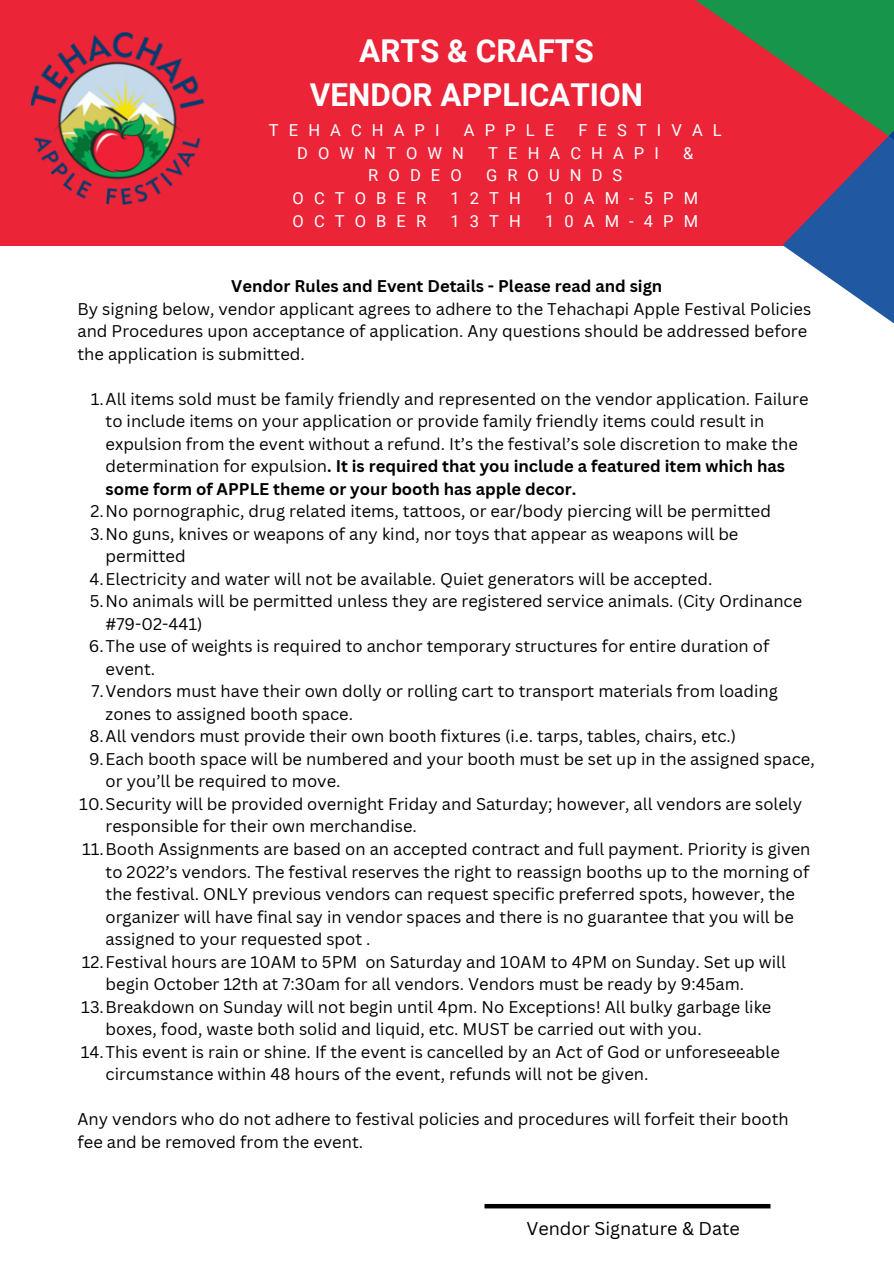
<style>
.page{position:relative;width:894px;height:1264px;background:#fff}
.page>*{position:absolute;margin:0;border:0;box-sizing:border-box;transform-origin:0 0}
.t1{font:700 31.5px/43.8px "Roboto";color:#fff;text-align:center}
.t2{font:18px "Canva Sans";color:#000}
.t3{font:16.5px/22.5px "Canva Sans";color:#000}
.t4{font:16.5px "Roboto";letter-spacing:.61em;color:#fff}
.t5{font:700 16.5px "Canva Sans";color:#000}
.s1{font-weight:700}
</style>
<div class="page">
<div style="left:0;top:0;width:893px;height:245px;background:#eb2438"></div>
<svg style="left:671px;top:0;width:222px;height:323px"></svg>
<div style="left:484px;top:1203px;width:286px;height:5px;background:#000"></div>
<img style="left:32px;top:33px;width:171px;height:172px">
<p class="t1" style="left:310px;top:30px;width:335px">ARTS &amp; CRAFTS<br>VENDOR APPLICATION</p>
<p class="t4" style="left:269px;top:121px;width:172px">TEHACHAPI</p>
<p class="t4" style="left:463px;top:121px;width:92px">APPLE</p>
<p class="t4" style="left:578px;top:121px;width:145px">FESTIVAL</p>
<p class="t4" style="left:297px;top:144px;width:168px">DOWNTOWN</p>
<p class="t4" style="left:488px;top:144px;width:172px">TEHACHAPI</p>
<p class="t4" style="left:683px;top:144px;width:12px">&amp;</p>
<p class="t4" style="left:368px;top:166px;width:95px">RODEO</p>
<p class="t4" style="left:486px;top:166px;width:138px">GROUNDS</p>
<p class="t4" style="left:292px;top:189px;width:135px">OCTOBER</p>
<p class="t4" style="left:450px;top:189px;width:72px">12TH</p>
<p class="t4" style="left:545px;top:189px;width:154px">10AM-5PM</p>
<p class="t4" style="left:292px;top:211px;width:135px">OCTOBER</p>
<p class="t4" style="left:450px;top:211px;width:72px">13TH</p>
<p class="t4" style="left:545px;top:211px;width:154px">10AM-4PM</p>
<p class="t5" style="left:231px;top:274px;width:432px">Vendor Rules and Event Details - Please read and sign</p>
<h1 class="t3" style="left:77px;top:297px;width:735px">By signing below, vendor applicant agrees to adhere to the Tehachapi Apple Festival Policies and Procedures upon acceptance of application. Any questions should be addressed before the application is submitted.</h1>
<p class="t3" style="left:106px;top:387px;width:704px;text-indent:-15px">1.All items sold must be family friendly and represented on the vendor application. Failure to include items on your application or provide family friendly items could result in expulsion from the event without a refund. It’s the festival’s sole discretion to make the determination for expulsion<span class="s1">. It is required that you include a featured item which has some form of APPLE theme or your booth has apple decor.</span></p>
<h2 class="t3" style="left:90px;top:499px;width:681px">2.No pornographic, drug related items, tattoos, or ear/body piercing will be permitted</h2>
<p class="t3" style="left:106px;top:522px;width:634px;text-indent:-16px">3.No guns, knives or weapons of any kind, nor toys that appear as weapons will be permitted</p>
<p class="t3" style="left:90px;top:567px;width:624px">4.Electricity and water will not be available. Quiet generators will be accepted.</p>
<p class="t3" style="left:106px;top:589px;width:698px;text-indent:-16px">5.No animals will be permitted unless they are registered service animals. (City Ordinance #79-02-441)</p>
<p class="t3" style="left:106px;top:634px;width:665px;text-indent:-17px">6.The use of weights is required to anchor temporary structures for entire duration of event.</p>
<p class="t3" style="left:106px;top:679px;width:673px;text-indent:-14px">7.Vendors must have their own dolly or rolling cart to transport materials from loading zones to assigned booth space.</p>
<p class="t3" style="left:90px;top:724px;width:648px">8.All vendors must provide their own booth fixtures (i.e. tarps, tables, chairs, etc.)</p>
<p class="t3" style="left:106px;top:747px;width:710px;text-indent:-17px">9.Each booth space will be numbered and your booth must be set up in the assigned space, or you’ll be required to move.</p>
<p class="t3" style="left:106px;top:792px;width:697px;text-indent:-26px">10.Security will be provided overnight Friday and Saturday; however, all vendors are solely responsible for their own merchandise.</p>
<p class="t3" style="left:106px;top:837px;width:706px;text-indent:-24px">11.Booth Assignments are based on an accepted contract and full payment. Priority is given to 2022’s vendors. The festival reserves the right to reassign booths up to the morning of the festival. ONLY previous vendors can request specific preferred spots, however, the organizer will have final say in vendor spaces and there is no guarantee that you will be assigned to your requested spot .</p>
<p class="t3" style="left:106px;top:949px;width:681px;text-indent:-24px">12.Festival hours are 10AM to 5PM on Saturday and 10AM to 4PM on Sunday. Set up will begin October 12th at 7:30am for all vendors. Vendors must be ready by 9:45am.</p>
<p class="t3" style="left:106px;top:994px;width:667px;text-indent:-24px">13.Breakdown on Sunday will not begin until 4pm. No Exceptions! All bulky garbage like boxes, food, waste both solid and liquid, etc. MUST be carried out with you.</p>
<p class="t3" style="left:106px;top:1039px;width:675px;text-indent:-25px">14.This event is rain or shine. If the event is cancelled by an Act of God or unforeseeable circumstance within 48 hours of the event, refunds will not be given.</p>
<p class="t3" style="left:77px;top:1107px;width:712px">Any vendors who do not adhere to festival policies and procedures will forfeit their booth fee and be removed from the event.</p>
<p class="t2" style="left:526px;top:1215px;width:215px">Vendor Signature &amp; Date</p>
</div>
